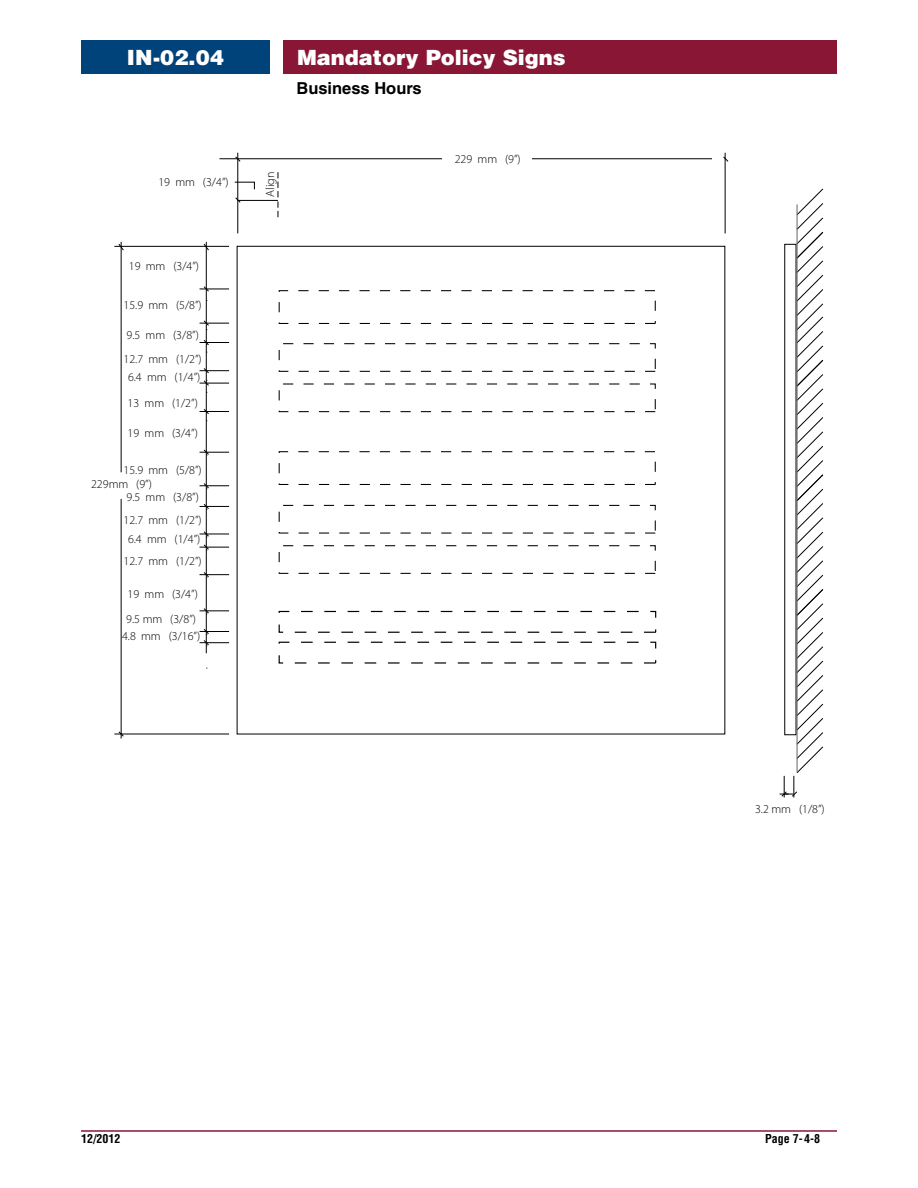
<style>
.page{position:relative;width:918px;height:1188px;background:#fff}
.page>*{position:absolute;margin:0;border:0;box-sizing:border-box;transform-origin:0 0}
.t1{font:900 21px "Helvetica LT Std";color:#fff}
.t2{font:700 16.5px "Helvetica LT Std";color:#000}
.t3{font:300 12px/25px "Myriad Pro";color:#000}
.t4{font:700 condensed 12px "Helvetica LT Std";color:#000}
</style>
<div class="page">
<hr style="left:81px;top:1130px;width:756px;height:2px;background:#891635">
<div style="left:81px;top:40px;width:189px;height:34px;background:#00427a"></div>
<div style="left:284px;top:41px;width:553px;height:33px;background:#891635"></div>
<hr style="left:206px;top:242px;width:1px;height:411px;background:#000">
<svg style="left:203px;top:243px;width:7px;height:8px"></svg>
<hr style="left:114px;top:246px;width:115px;height:1px;background:#000">
<hr style="left:114px;top:734px;width:115px;height:1px;background:#000">
<hr style="left:121px;top:242px;width:1px;height:230px;background:#000">
<hr style="left:121px;top:499px;width:1px;height:240px;background:#000">
<svg style="left:118px;top:243px;width:6px;height:8px"></svg>
<svg style="left:118px;top:731px;width:6px;height:6px"></svg>
<svg style="left:200px;top:286px;width:29px;height:6px"></svg>
<svg style="left:200px;top:320px;width:29px;height:10px"></svg>
<svg style="left:200px;top:339px;width:29px;height:7px"></svg>
<svg style="left:200px;top:367px;width:29px;height:7px"></svg>
<svg style="left:200px;top:380px;width:29px;height:6px"></svg>
<svg style="left:200px;top:408px;width:29px;height:13px"></svg>
<svg style="left:200px;top:449px;width:29px;height:7px"></svg>
<svg style="left:200px;top:482px;width:29px;height:7px"></svg>
<svg style="left:200px;top:503px;width:29px;height:7px"></svg>
<svg style="left:200px;top:531px;width:29px;height:7px"></svg>
<svg style="left:200px;top:544px;width:29px;height:7px"></svg>
<svg style="left:200px;top:571px;width:29px;height:7px"></svg>
<svg style="left:200px;top:608px;width:29px;height:6px"></svg>
<svg style="left:200px;top:628px;width:29px;height:18px"></svg>
<svg style="left:278px;top:172px;width:1px;height:45px"></svg>
<svg style="left:235px;top:197px;width:6px;height:6px"></svg>
<svg style="left:235px;top:156px;width:6px;height:6px"></svg>
<svg style="left:723px;top:156px;width:6px;height:6px"></svg>
<hr style="left:237px;top:153px;width:1px;height:80px;background:#000">
<hr style="left:238px;top:200px;width:40px;height:1px;background:#000">
<hr style="left:219px;top:158px;width:493px;height:1px;background:#000">
<hr style="left:725px;top:153px;width:1px;height:80px;background:#000">
<svg style="left:234px;top:181px;width:21px;height:9px"></svg>
<div style="left:443px;top:152px;width:89px;height:14px;background:#fff"></div>
<svg style="left:780px;top:188px;width:44px;height:609px"></svg>
<div style="left:279px;top:290px;width:377px;height:34px;border:1px dashed #000"></div>
<div style="left:279px;top:451px;width:377px;height:34px;border:1px dashed #000"></div>
<div style="left:279px;top:343px;width:377px;height:29px;border:1px dashed #000"></div>
<div style="left:279px;top:545px;width:377px;height:29px;border:1px dashed #000"></div>
<div style="left:279px;top:611px;width:377px;height:22px;border:1px dashed #000"></div>
<h1 class="t1" style="left:127px;top:43px;width:99px">IN-02.04</h1>
<p class="t3" style="left:158px;top:170px;width:72px">19 mm (3/4”)</p>
<p class="t3" style="left:129px;top:253px;width:72px">19 mm (3/4”)</p>
<p class="t3" style="left:124px;top:293px;width:80px">15.9 mm (5/8”)</p>
<p class="t3" style="left:127px;top:322px;width:74px">9.5 mm (3/8”)</p>
<p class="t3" style="left:124px;top:346px;width:80px">12.7 mm (1/2”)</p>
<p class="t3" style="left:128px;top:365px;width:74px">6.4 mm (1/4”)</p>
<p class="t3" style="left:128px;top:391px;width:72px">13 mm (1/2”)</p>
<p class="t3" style="left:128px;top:420px;width:72px">19 mm (3/4”)</p>
<p class="t3" style="left:124px;top:458px;width:80px">15.9 mm (5/8”)</p>
<p class="t3" style="left:91px;top:472px;width:62px">229mm (9”)</p>
<p class="t3" style="left:127px;top:485px;width:74px">9.5 mm (3/8”)</p>
<p class="t3" style="left:124px;top:507px;width:80px">12.7 mm (1/2”)</p>
<p class="t3" style="left:124px;top:549px;width:80px">12.7 mm (1/2”)</p>
<p class="t3" style="left:126px;top:582px;width:73px">19 mm (3/4”)<br>9.5 mm (3/8”)</p>
<p class="t3" style="left:122px;top:624px;width:80px">4.8 mm (3/16”)</p>
<p class="t3" style="left:128px;top:527px;width:74px">6.4 mm (1/4”)</p>
<h1 class="t1" style="left:297px;top:44px;width:270px">Mandatory Policy Signs</h1>
<h2 class="t2" style="left:296px;top:79px;width:127px">Business Hours</h2>
<p class="t3" style="left:258px;top:197px;width:26px;rotate:-90deg">Align</p>
<p class="t3" style="left:455px;top:146px;width:68px">229 mm (9”)</p>
<p class="t3" style="left:755px;top:797px;width:71px">3.2 mm (1/8”)</p>
<p class="t4" style="left:81px;top:1131px;width:41px">12/2012</p>
<p class="t4" style="left:765px;top:1131px;width:56px">Page 7-4-8</p>
</div>
